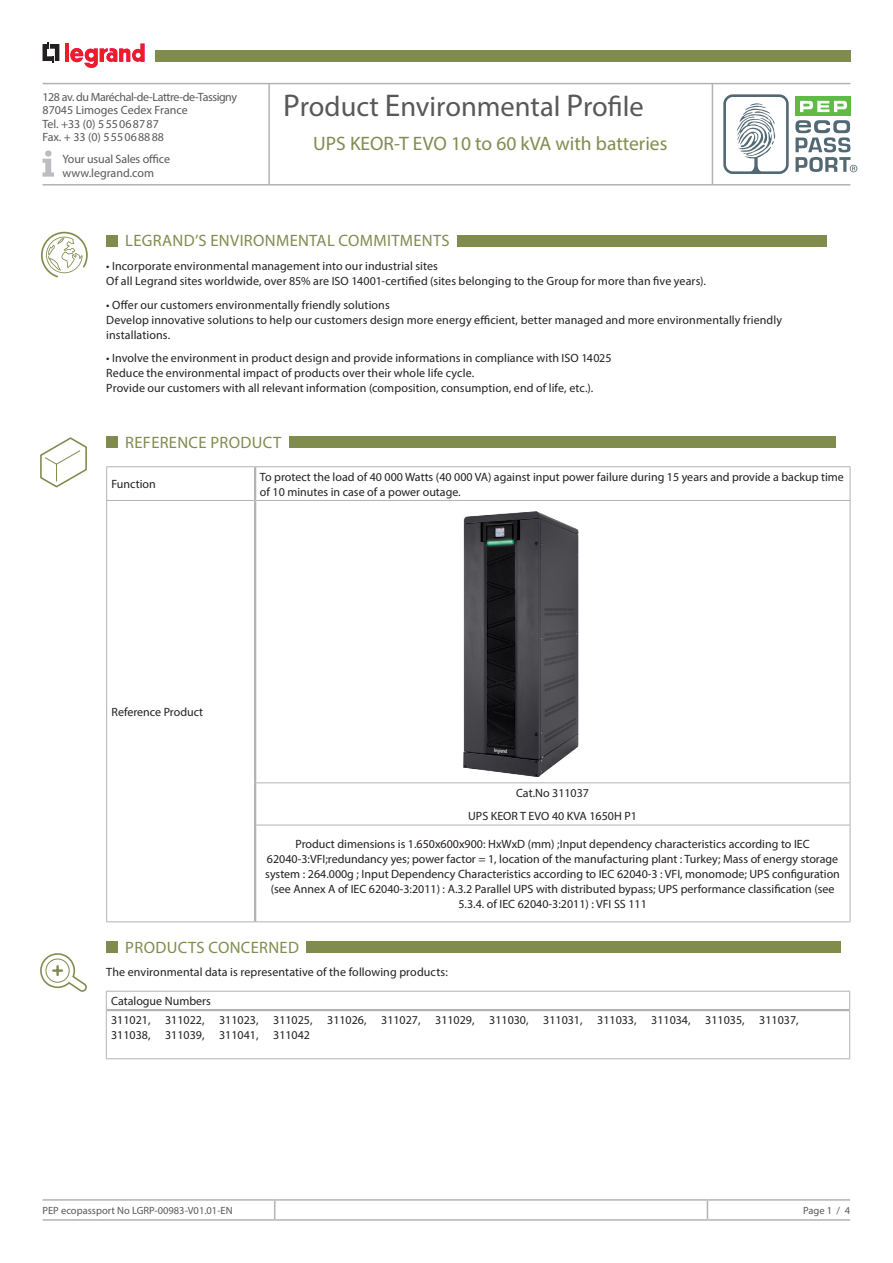
<style>
.page{position:relative;width:893px;height:1263px;background:#fff}
.page>*{position:absolute;margin:0;border:0;box-sizing:border-box;transform-origin:0 0}
.t1{font:28.5px "Myriad Pro";color:#57585a}
.t2{font:19.5px "Myriad Pro";color:#7f8c4e}
.t3{font:16.5px "Myriad Pro";letter-spacing:.02em;color:#7f8c4e}
.t4{font:12px/15px "Myriad Pro";color:#231f20}
.t5{font:12px/13.5px "Myriad Pro";letter-spacing:-.005em;color:#57585a}
.t6{font:10.5px "Myriad Pro";color:#57585a}
.s1{font-size:31.5px}
</style>
<div class="page">
<hr style="left:43px;top:1199px;width:232px;height:2px;background:#b2b3b7">
<hr style="left:275px;top:1199px;width:432px;height:2px;background:#b2b3b7">
<svg style="left:274px;top:1201px;width:1px;height:18px"></svg>
<hr style="left:707px;top:1199px;width:143px;height:2px;background:#b2b3b7">
<svg style="left:707px;top:1201px;width:1px;height:18px"></svg>
<hr style="left:43px;top:1219px;width:232px;height:2px;background:#b2b3b7">
<hr style="left:275px;top:1219px;width:432px;height:2px;background:#b2b3b7">
<hr style="left:707px;top:1219px;width:143px;height:2px;background:#b2b3b7">
<div style="left:795px;top:97px;width:56px;height:19px;background:#60bb46"></div>
<svg style="left:800px;top:101px;width:47px;height:11px"></svg>
<svg style="left:723px;top:94px;width:66px;height:80px"></svg>
<svg style="left:795px;top:120px;width:62px;height:52px"></svg>
<svg style="left:43px;top:43px;width:16px;height:20px"></svg>
<hr style="left:65px;top:44px;width:4px;height:18px;background:#ee1d23">
<svg style="left:70px;top:44px;width:75px;height:24px"></svg>
<hr style="left:43px;top:83px;width:807px;height:1px;background:#b2b3b7">
<hr style="left:43px;top:184px;width:807px;height:2px;background:#b2b3b7">
<hr style="left:268px;top:84px;width:2px;height:100px;background:#b2b3b7">
<hr style="left:712px;top:84px;width:1px;height:100px;background:#b2b3b7">
<div style="left:155px;top:50px;width:695px;height:12px;background:#7f8c4e"></div>
<svg style="left:43px;top:150px;width:11px;height:27px"></svg>
<div style="left:106px;top:235px;width:12px;height:11px;background:#7f8c4e"></div>
<div style="left:457px;top:235px;width:370px;height:11px;background:#7f8c4e"></div>
<svg style="left:41px;top:232px;width:47px;height:45px"></svg>
<div style="left:106px;top:941px;width:12px;height:12px;background:#7f8c4e"></div>
<div style="left:306px;top:941px;width:535px;height:12px;background:#7f8c4e"></div>
<div style="left:106px;top:436px;width:12px;height:12px;background:#7f8c4e"></div>
<div style="left:289px;top:436px;width:546px;height:12px;background:#7f8c4e"></div>
<hr style="left:106px;top:466px;width:149px;height:1px;background:#b2b3b7">
<hr style="left:106px;top:467px;width:1px;height:33px;background:#b2b3b7">
<hr style="left:106px;top:500px;width:148px;height:1px;background:#b2b3b7">
<hr style="left:106px;top:501px;width:1px;height:282px;background:#b2b3b7">
<hr style="left:106px;top:783px;width:1px;height:42px;background:#b2b3b7">
<hr style="left:106px;top:825px;width:1px;height:96px;background:#b2b3b7">
<hr style="left:106px;top:921px;width:149px;height:1px;background:#b2b3b7">
<hr style="left:255px;top:921px;width:595px;height:1px;background:#b2b3b7">
<hr style="left:255px;top:466px;width:595px;height:1px;background:#b2b3b7">
<hr style="left:850px;top:467px;width:1px;height:33px;background:#b2b3b7">
<hr style="left:256px;top:500px;width:594px;height:1px;background:#b2b3b7">
<hr style="left:850px;top:501px;width:1px;height:281px;background:#b2b3b7">
<hr style="left:256px;top:782px;width:594px;height:1px;background:#b2b3b7">
<hr style="left:850px;top:783px;width:1px;height:42px;background:#b2b3b7">
<hr style="left:256px;top:825px;width:594px;height:1px;background:#b2b3b7">
<hr style="left:850px;top:825px;width:1px;height:96px;background:#b2b3b7">
<hr style="left:254px;top:467px;width:2px;height:33px;background:#b2b3b7">
<hr style="left:254px;top:500px;width:2px;height:283px;background:#b2b3b7">
<hr style="left:254px;top:783px;width:2px;height:42px;background:#b2b3b7">
<hr style="left:254px;top:825px;width:2px;height:96px;background:#b2b3b7">
<hr style="left:106px;top:991px;width:744px;height:1px;background:#b2b3b7">
<svg style="left:849px;top:991px;width:1px;height:19px"></svg>
<hr style="left:849px;top:1010px;width:1px;height:48px;background:#b2b3b7">
<hr style="left:106px;top:1058px;width:744px;height:1px;background:#b2b3b7">
<hr style="left:107px;top:1009px;width:742px;height:2px;background:#b2b3b7">
<svg style="left:106px;top:991px;width:1px;height:19px"></svg>
<hr style="left:106px;top:1010px;width:1px;height:48px;background:#b2b3b7">
<img style="left:463px;top:511px;width:116px;height:265px">
<svg style="left:40px;top:437px;width:47px;height:50px"></svg>
<svg style="left:40px;top:953px;width:47px;height:39px"></svg>
<p class="t5" style="left:43px;top:90px;width:196px">128 av. du Maréchal-de-Lattre-de-Tassigny<br>87045 Limoges Cedex France<br>Tel. +33 (0) 555068787<br>Fax. + 33 (0) 555068888</p>
<p class="t5" style="left:62px;top:152px;width:109px">Your usual Sales office www.legrand.com</p>
<h1 class="t1" style="left:283px;top:89px;width:362px"><span class="s1">P</span>roduct <span class="s1">E</span>nvironmental <span class="s1">P</span>rofile</h1>
<h2 class="t2" style="left:313px;top:132px;width:356px">UPS KEOR-T EVO 10 to 60 kVA with batteries</h2>
<h3 class="t3" style="left:125px;top:231px;width:326px">LEGRAND’S ENVIRONMENTAL COMMITMENTS</h3>
<p class="t4" style="left:106px;top:258px;width:601px">• Incorporate environmental management into our industrial sites<br>Of all Legrand sites worldwide, over 85% are ISO 14001-certified (sites belonging to the Group for more than five years).</p>
<p class="t4" style="left:106px;top:297px;width:677px">• Offer our customers environmentally friendly solutions<br>Develop innovative solutions to help our customers design more energy efficient, better managed and more environmentally friendly installations.</p>
<p class="t4" style="left:106px;top:350px;width:507px">• Involve the environment in product design and provide informations in compliance with ISO 14025<br>Reduce the environmental impact of products over their whole life cycle.<br>Provide our customers with all relevant information (composition, consumption, end of life, etc.).</p>
<p class="t3" style="left:125px;top:433px;width:158px">REFERENCE PRODUCT</p>
<p class="t4" style="left:112px;top:476px;width:46px">Function</p>
<p class="t4" style="left:260px;top:469px;width:585px">To protect the load of 40 000 Watts (40 000 VA) against input power failure during 15 years and provide a backup time of 10 minutes in case of a power outage.</p>
<p class="t4" style="left:112px;top:704px;width:93px">Reference Product</p>
<p class="t4" style="left:516px;top:785px;width:74px">Cat.No 311037</p>
<p class="t4" style="left:468px;top:808px;width:170px">UPS KEOR T EVO 40 KVA 1650H P1</p>
<p class="t4" style="left:265px;top:836px;width:576px;text-align:center">Product dimensions is 1.650x600x900: HxWxD (mm) ;Input dependency characteristics according to IEC 62040-3:VFI;redundancy yes; power factor = 1, location of the manufacturing plant : Turkey; Mass of energy storage system : 264.000g ; Input Dependency Characteristics according to IEC 62040-3 : VFI, monomode; UPS configuration (see Annex A of IEC 62040-3:2011) : A.3.2 Parallel UPS with distributed bypass; UPS performance classification (see 5.3.4. of IEC 62040-3:2011) : VFI SS 111</p>
<p class="t3" style="left:125px;top:937px;width:175px">PRODUCTS CONCERNED</p>
<p class="t4" style="left:106px;top:965px;width:343px">The environmental data is representative of the following products:</p>
<p class="t4" style="left:111px;top:993px;width:101px">Catalogue Numbers</p>
<p class="t4" style="left:111px;top:1012px;width:689px">311021, 311022, 311023, 311025, 311026, 311027, 311029, 311030, 311031, 311033, 311034, 311035, 311037,<br>311038, 311039, 311041, 311042</p>
<p class="t6" style="left:43px;top:1204px;width:192px">PEP ecopassport No LGRP-00983-V01.01-EN</p>
<p class="t6" style="left:803px;top:1204px;width:49px">Page 1 / 4</p>
</div>
